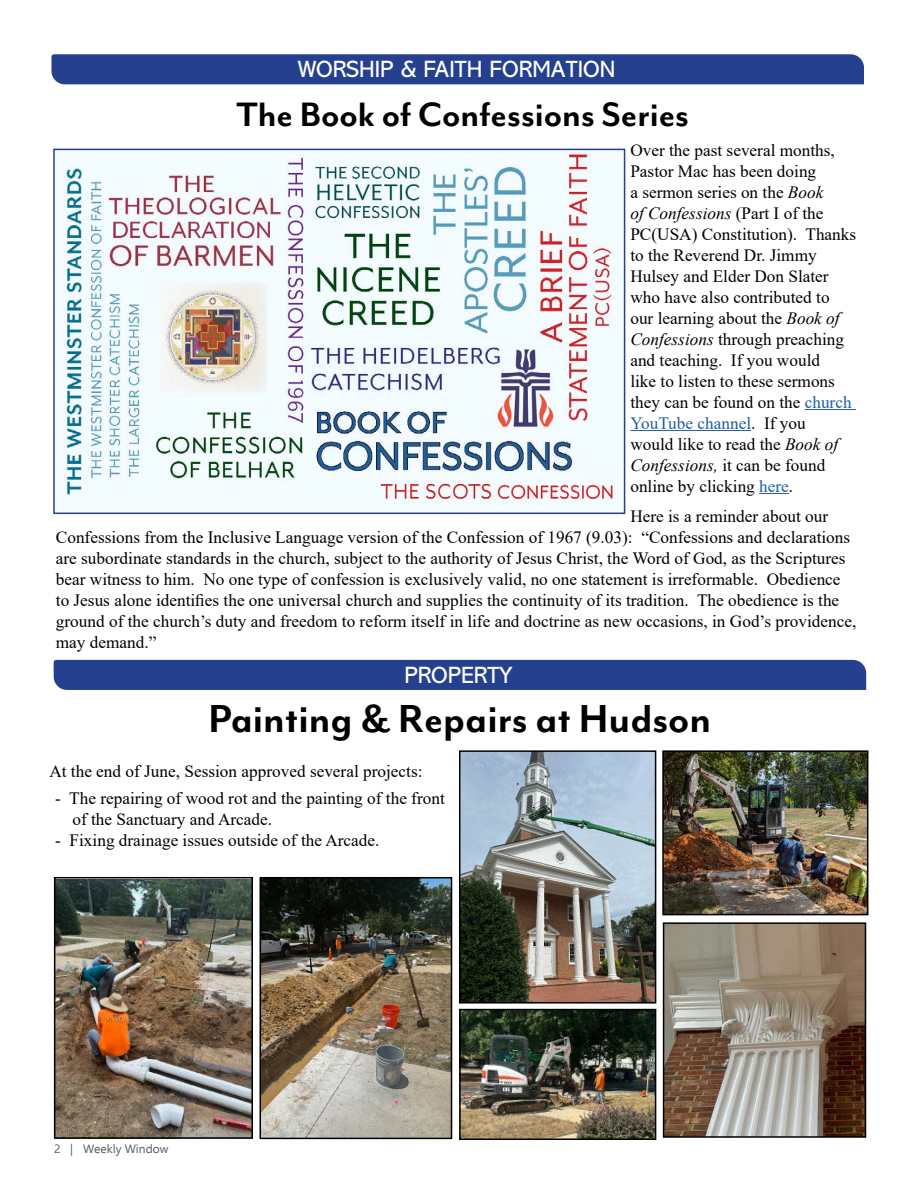
<style>
.page{position:relative;width:918px;height:1188px;background:#fff}
.page>*{position:absolute;margin:0;border:0;box-sizing:border-box;transform-origin:0 0}
.t1{font:700 45px "Mr Eaves Mod OT";color:#000}
.t2{font:700 39px "Mr Eaves Mod OT";color:#000}
.t3{font:23.7px "Abadi MT Pro";color:#fff}
.t4{font:17.25px/21px "Times New Roman";color:#000}
.t5{font:12px "Ebrima";color:#58595b}
.s1{font-style:italic}
.s2{color:#215e9e}
</style>
<div class="page">
<div style="left:51px;top:54px;width:813px;height:30px;background:#25408f"></div>
<hr style="left:805px;top:409px;width:51px;height:1px;background:#215e9e">
<hr style="left:630px;top:430px;width:121px;height:1px;background:#215e9e">
<hr style="left:759px;top:493px;width:30px;height:1px;background:#215e9e">
<img style="left:56px;top:152px;width:566px;height:359px">
<div style="left:53px;top:149px;width:572px;height:365px;border:2px solid #25408f"></div>
<div style="left:54px;top:660px;width:812px;height:30px;background:#25408f"></div>
<img style="left:462px;top:753px;width:191px;height:248px">
<div style="left:459px;top:750px;width:197px;height:254px;border:2px solid #000"></div>
<img style="left:665px;top:753px;width:200px;height:159px">
<div style="left:662px;top:750px;width:206px;height:165px;border:2px solid #000"></div>
<img style="left:666px;top:925px;width:197px;height:210px">
<div style="left:663px;top:922px;width:203px;height:216px;border:2px solid #000"></div>
<img style="left:462px;top:1012px;width:191px;height:125px">
<div style="left:459px;top:1009px;width:197px;height:131px;border:2px solid #000"></div>
<img style="left:57px;top:880px;width:193px;height:256px">
<div style="left:54px;top:877px;width:199px;height:262px;border:2px solid #000"></div>
<img style="left:263px;top:880px;width:186px;height:256px">
<div style="left:260px;top:877px;width:192px;height:262px;border:2px solid #000"></div>
<h3 class="t3" style="left:298px;top:56px;width:319px">WORSHIP &amp; FAITH FORMATION</h3>
<h2 class="t2" style="left:236px;top:93px;width:454px">The Book of Confessions Series</h2>
<p class="t4" style="left:630px;top:139px;width:227px">Over the past several months,<br>Pastor Mac has been doing<br>a sermon series on the <span class="s1">Book<br>of Confessions</span> (Part I of the<br>PC(USA) Constitution). Thanks to the Reverend Dr. Jimmy<br>Hulsey and Elder Don Slater who have also contributed to our learning about the <span class="s1">Book of<br>Confessions</span> through preaching and teaching. If you would<br>like to listen to these sermons they can be found on the <span class="s2">church<br>YouTube channel</span>. If you<br>would like to read the <span class="s1">Book of<br>Confessions,</span> it can be found online by clicking <span class="s2">here</span>.</p>
<p class="t4" style="left:56px;top:505px;width:802px;text-indent:574px">Here is a reminder about our Confessions from the Inclusive Language version of the Confession of 1967 (9.03): “Confessions and declarations are subordinate standards in the church, subject to the authority of Jesus Christ, the Word of God, as the Scriptures bear witness to him. No one type of confession is exclusively valid, no one statement is irreformable. Obedience to Jesus alone identifies the one universal church and supplies the continuity of its tradition. The obedience is the ground of the church’s duty and freedom to reform itself in life and doctrine as new occasions, in God’s providence, may demand.”</p>
<h3 class="t3" style="left:405px;top:662px;width:110px">PROPERTY</h3>
<h1 class="t1" style="left:209px;top:694px;width:504px">Painting &amp; Repairs at Hudson</h1>
<p class="t4" style="left:49px;top:760px;width:375px">At the end of June, Session approved several projects:</p>
<p class="t4" style="left:72px;top:787px;width:374px;text-indent:-17px">- The repairing of wood rot and the painting of the front of the Sanctuary and Arcade.</p>
<p class="t4" style="left:55px;top:829px;width:326px">- Fixing drainage issues outside of the Arcade.</p>
<p class="t5" style="left:54px;top:1140px;width:116px">2 | Weekly Window</p>
</div>
